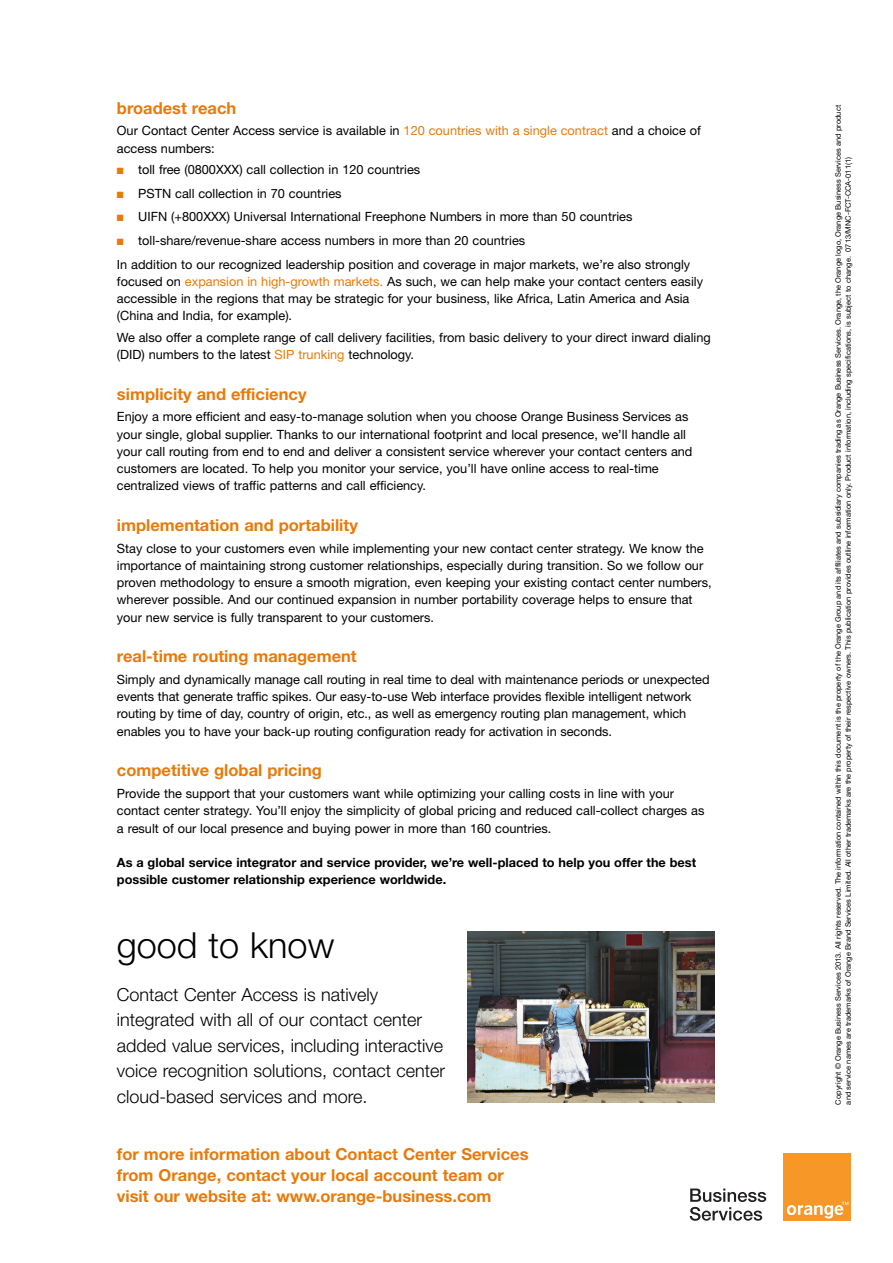
<style>
.page{position:relative;width:893px;height:1263px;background:#fff}
.page>*{position:absolute;margin:0;border:0;box-sizing:border-box;transform-origin:0 0}
.t1{font:300 36px "Helvetica Neue LT";color:#000}
.t2{font:300 18px/25.5px "Helvetica Neue LT";color:#000}
.t3{font:700 16.5px/21px "Helvetica Neue LT";color:#e87a0a}
.t4{font:12.75px/17.2px "Helvetica Neue LT";color:#000}
.t5{font:700 12.75px/17.2px "Helvetica Neue LT";color:#000}
.t6{font:7.5px/9.8px "Helvetica Neue LT";color:#000}
.s1{color:#e87a0a}
</style>
<div class="page">
<img style="left:468px;top:932px;width:246px;height:171px">
<div style="left:783px;top:1153px;width:68px;height:67px;background:#f79727"></div>
<svg style="left:787px;top:1202px;width:61px;height:16px"></svg>
<svg style="left:690px;top:1188px;width:76px;height:33px"></svg>
<p class="t3" style="left:117px;top:99px;width:121px">broadest reach</p>
<p class="t4" style="left:117px;top:123px;width:585px">Our Contact Center Access service is available in <span class="s1">120 countries with a single contract</span> and a choice of access numbers:</p>
<p class="t4" style="left:117px;top:162px;width:305px"><span class="s1">■</span> toll free (0800XXX) call collection in 120 countries</p>
<p class="t4" style="left:117px;top:186px;width:226px"><span class="s1">■</span> PSTN call collection in 70 countries</p>
<p class="t4" style="left:117px;top:209px;width:517px"><span class="s1">■</span> UIFN (+800XXX) Universal International Freephone Numbers in more than 50 countries</p>
<p class="t4" style="left:117px;top:230px;width:575px;line-height:23.7px"><span class="s1">■</span> toll-share/revenue-share access numbers in more than 20 countries<br>In addition to our recognized leadership position and coverage in major markets, we’re also strongly</p>
<p class="t4" style="left:117px;top:274px;width:588px">focused on <span class="s1">expansion in high-growth markets.</span> As such, we can help make your contact centers easily accessible in the regions that may be strategic for your business, like Africa, Latin America and Asia (China and India, for example).</p>
<p class="t4" style="left:117px;top:330px;width:595px">We also offer a complete range of call delivery facilities, from basic delivery to your direct inward dialing (DID) numbers to the latest <span class="s1">SIP trunking</span> technology.</p>
<p class="t3" style="left:117px;top:385px;width:191px">simplicity and efficiency</p>
<p class="t4" style="left:117px;top:409px;width:577px">Enjoy a more efficient and easy-to-manage solution when you choose Orange Business Services as your single, global supplier. Thanks to our international footprint and local presence, we’ll handle all your call routing from end to end and deliver a consistent service wherever your contact centers and customers are located. To help you monitor your service, you’ll have online access to real-time centralized views of traffic patterns and call efficiency.</p>
<p class="t3" style="left:117px;top:516px;width:242px">implementation and portability</p>
<p class="t4" style="left:117px;top:541px;width:596px">Stay close to your customers even while implementing your new contact center strategy. We know the importance of maintaining strong customer relationships, especially during transition. So we follow our proven methodology to ensure a smooth migration, even keeping your existing contact center numbers, wherever possible. And our continued expansion in number portability coverage helps to ensure that your new service is fully transparent to your customers.</p>
<p class="t3" style="left:117px;top:647px;width:241px">real-time routing management</p>
<p class="t4" style="left:117px;top:672px;width:594px">Simply and dynamically manage call routing in real time to deal with maintenance periods or unexpected events that generate traffic spikes. Our easy-to-use Web interface provides flexible intelligent network routing by time of day, country of origin, etc., as well as emergency routing plan management, which enables you to have your back-up routing configuration ready for activation in seconds.</p>
<p class="t3" style="left:117px;top:762px;width:206px">competitive global pricing</p>
<p class="t4" style="left:117px;top:786px;width:589px">Provide the support that your customers want while optimizing your calling costs in line with your contact center strategy. You’ll enjoy the simplicity of global pricing and reduced call-collect charges as a result of our local presence and buying power in more than 160 countries.</p>
<p class="t5" style="left:117px;top:855px;width:581px">As a global service integrator and service provider, we’re well-placed to help you offer the best possible customer relationship experience worldwide.</p>
<h1 class="t1" style="left:117px;top:932px;width:219px">good to know</h1>
<h2 class="t2" style="left:117px;top:983px;width:330px">Contact Center Access is natively integrated with all of our contact center added value services, including interactive voice recognition solutions, contact center cloud-based services and more.</h2>
<p class="t3" style="left:117px;top:1145px;width:413px">for more information about Contact Center Services from Orange, contact your local account team or visit our website at: www.orange-business.com</p>
<p class="t6" style="left:834px;top:1104px;width:1001px;rotate:-90deg">Copyright © Orange Business Services 2013. All rights reserved. The information contained within this document is the property of the Orange Group and its affiliates and subsidiary companies trading as Orange Business Services. Orange, the Orange logo, Orange Business Services and product and service names are trademarks of Orange Brand Services Limited. All other trademarks are the property of their respective owners. This publication provides outline information only. Product information, including specifications, is subject to change. 0713/MNC-FCT-CCA-011(1)</p>
</div>
